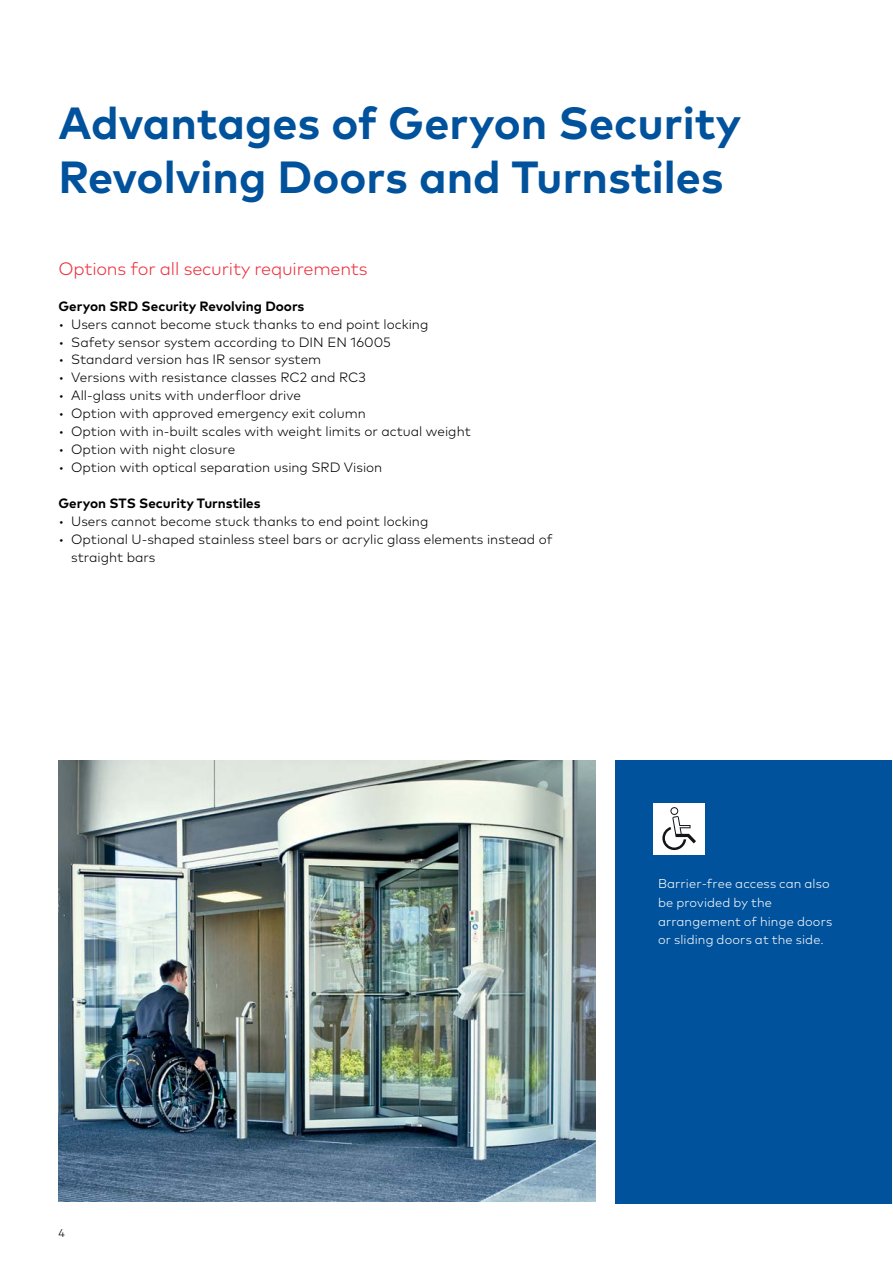
<style>
.page{position:relative;width:893px;height:1263px;background:#fff}
.page>*{position:absolute;margin:0;border:0;box-sizing:border-box;transform-origin:0 0}
.t1{font:700 45px/54px "Mark Pro";color:#00529c}
.t2{font:300 18px "Mark Pro";letter-spacing:-.01em;color:#ee303c}
.t3{font:300 13.5px/18px "Mark Pro";color:#000}
.t4{font:700 13.5px "Mark Pro";color:#000}
.t5{font:300 12.75px/18.8px "Mark Pro";letter-spacing:.01em;color:#fff}
.t6{font:300 11.25px "Mark Pro";color:#000}
</style>
<div class="page">
<img style="left:58px;top:760px;width:537px;height:441px">
<div style="left:615px;top:760px;width:277px;height:444px;background:#00529c"></div>
<div style="left:654px;top:803px;width:51px;height:51px;background:#fff"></div>
<svg style="left:662px;top:807px;width:34px;height:43px"></svg>
<h1 class="t1" style="left:58px;top:93px;width:684px">Advantages of Geryon Security<br>Revolving Doors and Turnstiles</h1>
<h2 class="t2" style="left:58px;top:255px;width:311px">Options for all security requirements</h2>
<p class="t4" style="left:58px;top:295px;width:247px">Geryon SRD Security Revolving Doors</p>
<p class="t3" style="left:58px;top:314px;width:371px">• Users cannot become stuck thanks to end point locking</p>
<p class="t3" style="left:58px;top:332px;width:334px">• Safety sensor system according to DIN EN 16005</p>
<p class="t3" style="left:58px;top:350px;width:264px">• Standard version has IR sensor system</p>
<p class="t3" style="left:58px;top:368px;width:309px">• Versions with resistance classes RC2 and RC3</p>
<p class="t3" style="left:58px;top:386px;width:244px">• All-glass units with underfloor drive</p>
<p class="t3" style="left:58px;top:404px;width:309px">• Option with approved emergency exit column</p>
<p class="t3" style="left:58px;top:422px;width:414px">• Option with in-built scales with weight limits or actual weight</p>
<p class="t3" style="left:58px;top:440px;width:178px">• Option with night closure</p>
<p class="t3" style="left:58px;top:458px;width:325px">• Option with optical separation using SRD Vision</p>
<p class="t4" style="left:58px;top:493px;width:204px">Geryon STS Security Turnstiles</p>
<p class="t3" style="left:58px;top:512px;width:371px">• Users cannot become stuck thanks to end point locking</p>
<p class="t3" style="left:71px;top:530px;width:483px;text-indent:-13px">• Optional U-shaped stainless steel bars or acrylic glass elements instead of straight bars</p>
<p class="t6" style="left:58px;top:1224px;width:8px">4</p>
<p class="t5" style="left:658px;top:873px;width:176px">Barrier-free access can also be provided by the arrangement of hinge doors or sliding doors at the side.</p>
</div>
